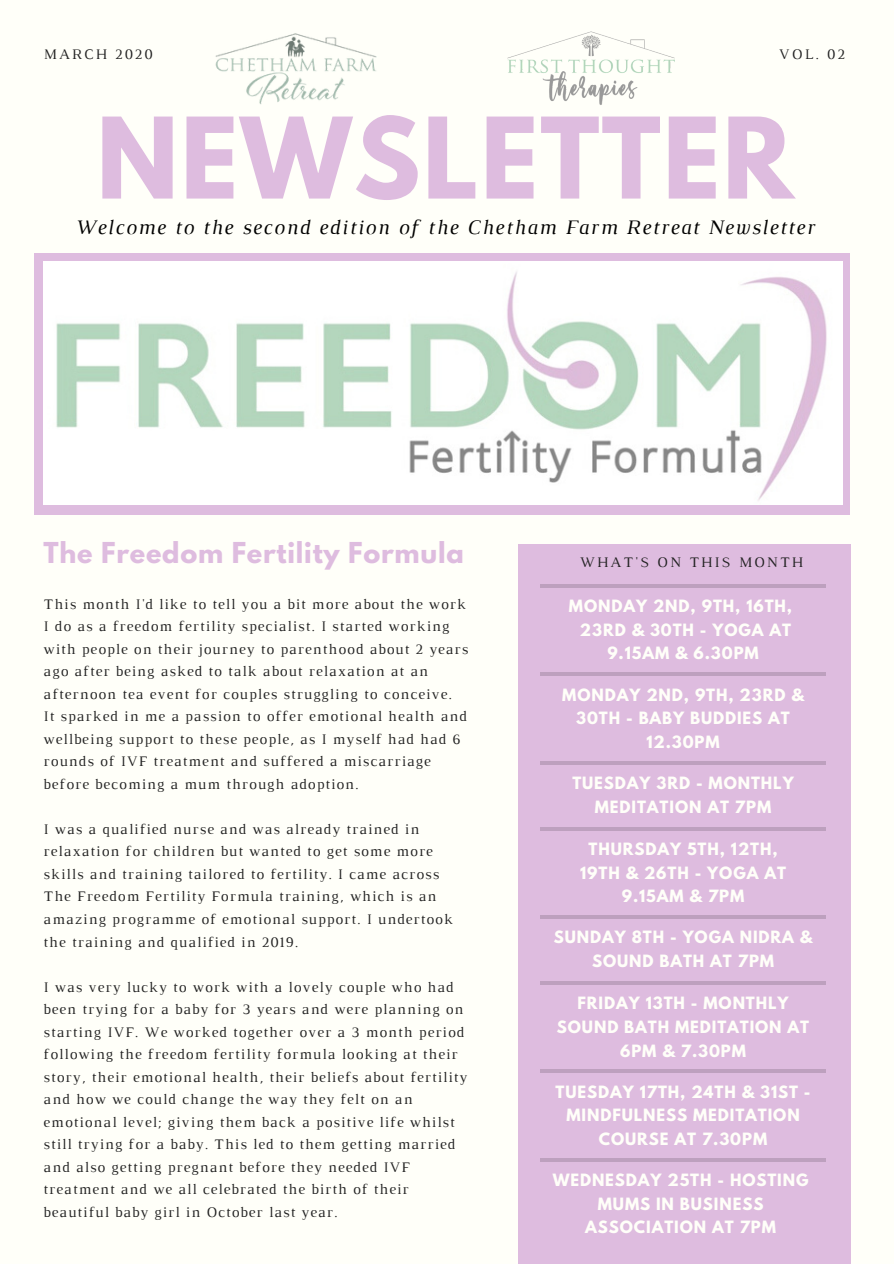
<style>
.page{position:relative;width:894px;height:1264px;background:#fff}
.page>*{position:absolute;margin:0;border:0;box-sizing:border-box;transform-origin:0 0}
.t1{font:700 99.3px "League Spartan";letter-spacing:.02em;color:#debcdf}
.t2{font:700 25.5px "League Spartan";letter-spacing:.03em;color:#debcdf}
.t3{font:italic 21px "Luthier";letter-spacing:.07em;color:#000}
.t4{font:700 15px/23.7px "League Spartan";letter-spacing:.06em;color:#fffff9;text-align:center}
.t5{font:14.85px/22.5px "Luthier";letter-spacing:.07em;color:#222}
.t6{font:14.85px "Luthier";letter-spacing:.14em;color:#222}
</style>
<div class="page">
<div style="left:0;top:0;width:893px;height:1263px;background:#fffff9"></div>
<div style="left:518px;top:544px;width:332px;height:719px;background:#debcdf"></div>
<hr style="left:540px;top:761px;width:285px;height:3px;background:#000">
<hr style="left:540px;top:1158px;width:285px;height:3px;background:#000">
<hr style="left:540px;top:827px;width:285px;height:3px;background:#000">
<hr style="left:540px;top:584px;width:285px;height:3px;background:#000">
<img style="left:507px;top:31px;width:168px;height:74px">
<img style="left:215px;top:33px;width:162px;height:71px">
<hr style="left:540px;top:672px;width:285px;height:4px;background:#bda0be">
<hr style="left:540px;top:981px;width:285px;height:3px;background:#000">
<hr style="left:540px;top:1069px;width:285px;height:4px;background:#bda0be">
<div style="left:34px;top:253px;width:815px;height:262px;background:#debcdf"></div>
<img style="left:44px;top:261px;width:798px;height:243px">
<hr style="left:540px;top:915px;width:285px;height:3px;background:#000">
<p class="t6" style="left:44px;top:49px;width:110px">MARCH 2020</p>
<p class="t5" style="left:778px;top:44px;width:67px">VOL. 02</p>
<h1 class="t1" style="left:96px;top:109px;width:698px">NEWSLETTER</h1>
<h3 class="t3" style="left:75px;top:220px;width:741px">Welcome to the second edition of the Chetham Farm Retreat Newsletter</h3>
<h2 class="t2" style="left:44px;top:539px;width:421px">The Freedom Fertility Formula</h2>
<p class="t5" style="left:44px;top:593px;width:426px">This month I'd like to tell you a bit more about the work I do as a freedom fertility specialist. I started working with people on their journey to parenthood about 2 years ago after being asked to talk about relaxation at an afternoon tea event for couples struggling to conceive.<br>It sparked in me a passion to offer emotional health and wellbeing support to these people, as I myself had had 6 rounds of IVF treatment and suffered a miscarriage before becoming a mum through adoption.</p>
<p class="t5" style="left:44px;top:819px;width:411px">I was a qualified nurse and was already trained in relaxation for children but wanted to get some more skills and training tailored to fertility. I came across The Freedom Fertility Formula training, which is an amazing programme of emotional support. I undertook the training and qualified in 2019.</p>
<p class="t5" style="left:44px;top:976px;width:425px">I was very lucky to work with a lovely couple who had been trying for a baby for 3 years and were planning on starting IVF. We worked together over a 3 month period following the freedom fertility formula looking at their story, their emotional health, their beliefs about fertility and how we could change the way they felt on an emotional level; giving them back a positive life whilst still trying for a baby. This led to them getting married and also getting pregnant before they needed IVF treatment and we all celebrated the birth of their beautiful baby girl in October last year.</p>
<p class="t6" style="left:579px;top:557px;width:224px">WHAT'S ON THIS MONTH</p>
<p class="t4" style="left:569px;top:596px;width:224px">MONDAY 2ND, 9TH, 16TH,</p>
<p class="t4" style="left:579px;top:620px;width:213px">23RD &amp; 30TH - YOGA AT</p>
<p class="t4" style="left:607px;top:643px;width:153px">9.15AM &amp; 6.30PM</p>
<p class="t4" style="left:562px;top:684px;width:243px">MONDAY 2ND, 9TH, 23RD &amp;<br>30TH - BABY BUDDIES AT<br>12.30PM</p>
<p class="t4" style="left:572px;top:773px;width:223px">TUESDAY 3RD - MONTHLY<br>MEDITATION AT 7PM</p>
<p class="t4" style="left:580px;top:839px;width:207px">THURSDAY 5TH, 12TH,<br>19TH &amp; 26TH - YOGA AT<br>9.15AM &amp; 7PM</p>
<p class="t4" style="left:553px;top:927px;width:260px">SUNDAY 8TH - YOGA NIDRA &amp;<br>SOUND BATH AT 7PM</p>
<p class="t4" style="left:556px;top:993px;width:254px">FRIDAY 13TH - MONTHLY<br>SOUND BATH MEDITATION AT<br>6PM &amp; 7.30PM</p>
<p class="t4" style="left:555px;top:1081px;width:256px">TUESDAY 17TH, 24TH &amp; 31ST -<br>MINDFULNESS MEDITATION<br>COURSE AT 7.30PM</p>
<p class="t4" style="left:552px;top:1169px;width:257px">WEDNESDAY 25TH - HOSTING<br>MUMS IN BUSINESS<br>ASSOCIATION AT 7PM</p>
</div>
